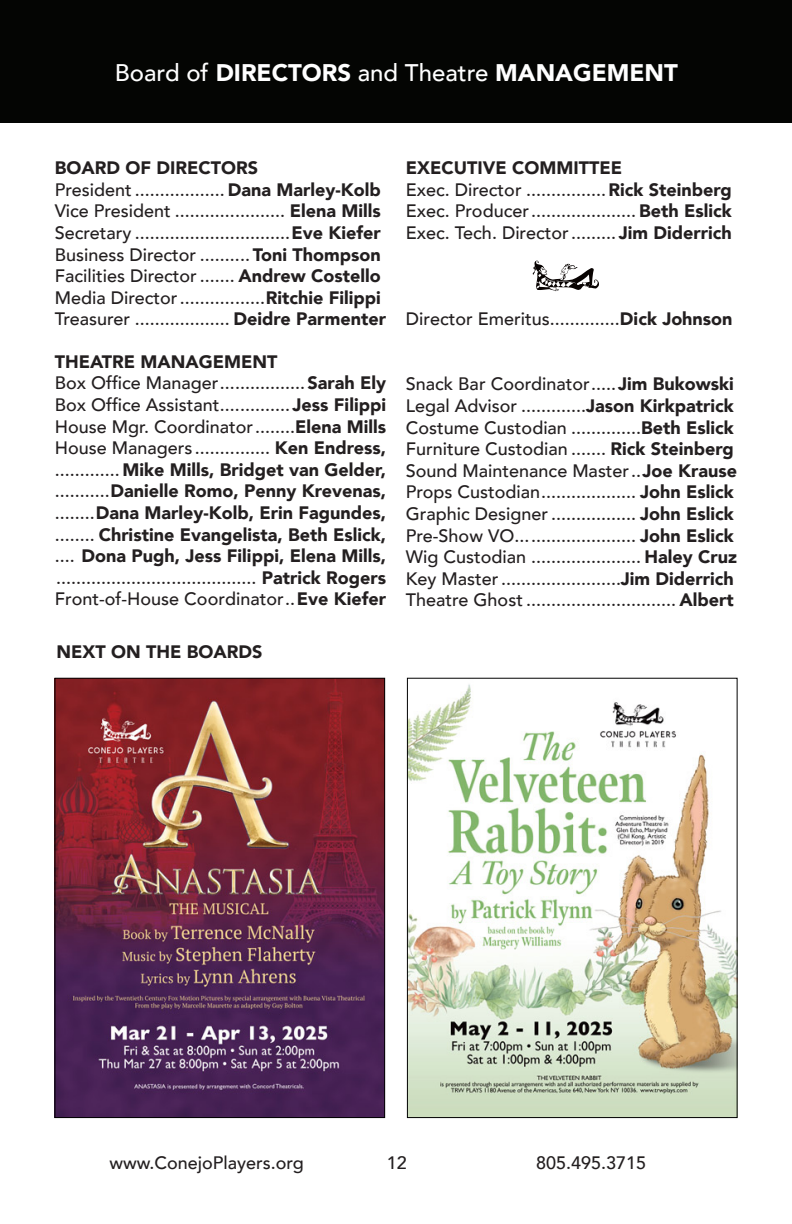
<style>
.page{position:relative;width:792px;height:1224px;background:#fff}
.page>*{position:absolute;margin:0;border:0;box-sizing:border-box;transform-origin:0 0}
.t1{font:900 24px "Avenir";color:#fff}
.t2{font:500 18px/21.6px "Avenir";color:#231f20}
.t3{font:900 18px/21.6px "Avenir";color:#231f20}
.s1{font-weight:500}
.s2{font-weight:900}
</style>
<div class="page">
<div style="left:0;top:0;width:792px;height:123px;background:#040503"></div>
<img style="left:409px;top:684px;width:326px;height:432px">
<div style="left:407px;top:678px;width:330px;height:440px;border:1px solid #000"></div>
<img style="left:57px;top:680px;width:326px;height:436px">
<div style="left:55px;top:678px;width:330px;height:440px;border:1px solid #000"></div>
<svg style="left:533px;top:260px;width:66px;height:31px"></svg>
<p class="t1" style="left:115px;top:52px;width:565px"><span class="s1">Board of</span> DIRECTORS <span class="s1">and Theatre</span> MANAGEMENT</p>
<p class="t3" style="left:55px;top:157px;width:205px">BOARD OF DIRECTORS</p>
<p class="t2" style="left:55px;top:178px;width:328px">President .................. <span class="s2">Dana Marley-Kolb</span></p>
<p class="t2" style="left:55px;top:199px;width:328px">Vice President ...................... <span class="s2">Elena Mills</span></p>
<p class="t2" style="left:55px;top:221px;width:328px">Secretary ...............................<span class="s2">Eve Kiefer</span></p>
<p class="t2" style="left:55px;top:243px;width:328px">Business Director .......... <span class="s2">Toni Thompson</span></p>
<p class="t2" style="left:55px;top:264px;width:328px">Facilities Director ....... <span class="s2">Andrew Costello</span></p>
<p class="t2" style="left:55px;top:286px;width:328px">Media Director.................<span class="s2">Ritchie Filippi</span></p>
<p class="t2" style="left:55px;top:307px;width:77px">Treasurer</p>
<p class="t3" style="left:233px;top:308px;width:154px">Deidre Parmenter</p>
<p class="t3" style="left:55px;top:350px;width:224px">THEATRE MANAGEMENT</p>
<p class="t2" style="left:55px;top:371px;width:333px">Box Office Manager.................<span class="s2">Sarah Ely</span></p>
<p class="t2" style="left:55px;top:393px;width:333px">Box Office Assistant.............. <span class="s2">Jess Filippi</span></p>
<p class="t2" style="left:55px;top:415px;width:333px">House Mgr. Coordinator........<span class="s2">Elena Mills</span></p>
<p class="t2" style="left:55px;top:436px;width:333px">House Managers ............... <span class="s2">Ken Endress,</span></p>
<p class="t3" style="left:55px;top:458px;width:333px"><span class="s1">.............</span>Mike Mills, Bridget van Gelder,</p>
<p class="t3" style="left:55px;top:480px;width:333px"><span class="s1">...........</span>Danielle Romo, Penny Krevenas,</p>
<p class="t3" style="left:55px;top:501px;width:333px"><span class="s1">........</span>Dana Marley-Kolb, Erin Fagundes,</p>
<p class="t3" style="left:55px;top:523px;width:333px"><span class="s1">........</span> Christine Evangelista, Beth Eslick,</p>
<p class="t3" style="left:55px;top:545px;width:333px"><span class="s1">....</span> Dona Pugh, Jess Filippi, Elena Mills, <span class="s1">........................................</span> Patrick Rogers</p>
<p class="t2" style="left:55px;top:587px;width:333px">Front-of-House Coordinator..<span class="s2">Eve Kiefer</span></p>
<p class="t3" style="left:57px;top:641px;width:207px">NEXT ON THE BOARDS</p>
<p class="t3" style="left:406px;top:157px;width:218px">EXECUTIVE COMMITTEE</p>
<p class="t2" style="left:406px;top:178px;width:327px">Exec. Director ................<span class="s2">Rick Steinberg</span></p>
<p class="t2" style="left:406px;top:199px;width:328px">Exec. Producer..................... <span class="s2">Beth Eslick</span></p>
<p class="t2" style="left:406px;top:221px;width:328px">Exec. Tech. Director......... <span class="s2">Jim Diderrich</span></p>
<p class="t2" style="left:406px;top:307px;width:328px">Director Emeritus..............<span class="s2">Dick Johnson</span></p>
<p class="t2" style="left:406px;top:372px;width:330px">Snack Bar Coordinator.....<span class="s2">Jim Bukowski<br></span>Legal Advisor .............<span class="s2">Jason Kirkpatrick</span></p>
<p class="t2" style="left:406px;top:416px;width:330px">Costume Custodian ..............<span class="s2">Beth Eslick</span></p>
<p class="t2" style="left:406px;top:437px;width:329px">Furniture Custodian ....... <span class="s2">Rick Steinberg</span></p>
<p class="t2" style="left:406px;top:459px;width:333px">Sound Maintenance Master <span class="s2">Joe Krause</span></p>
<p class="t2" style="left:406px;top:480px;width:330px">Props Custodian................... <span class="s2">John Eslick</span></p>
<p class="t2" style="left:406px;top:502px;width:330px">Graphic Designer................. <span class="s2">John Eslick<br></span>Pre-Show VO........................ <span class="s2">John Eslick</span></p>
<p class="t2" style="left:406px;top:545px;width:122px">Wig Custodian</p>
<p class="t3" style="left:644px;top:546px;width:94px">Haley Cruz</p>
<p class="t2" style="left:406px;top:567px;width:330px">Key Master........................<span class="s2">Jim Diderrich</span></p>
<p class="t2" style="left:406px;top:588px;width:330px">Theatre Ghost .............................. <span class="s2">Albert</span></p>
<p class="t2" style="left:109px;top:1151px;width:196px">www.ConejoPlayers.org</p>
<p class="t2" style="left:387px;top:1151px;width:22px">12</p>
<p class="t2" style="left:536px;top:1151px;width:112px">805.495.3715</p>
</div>
